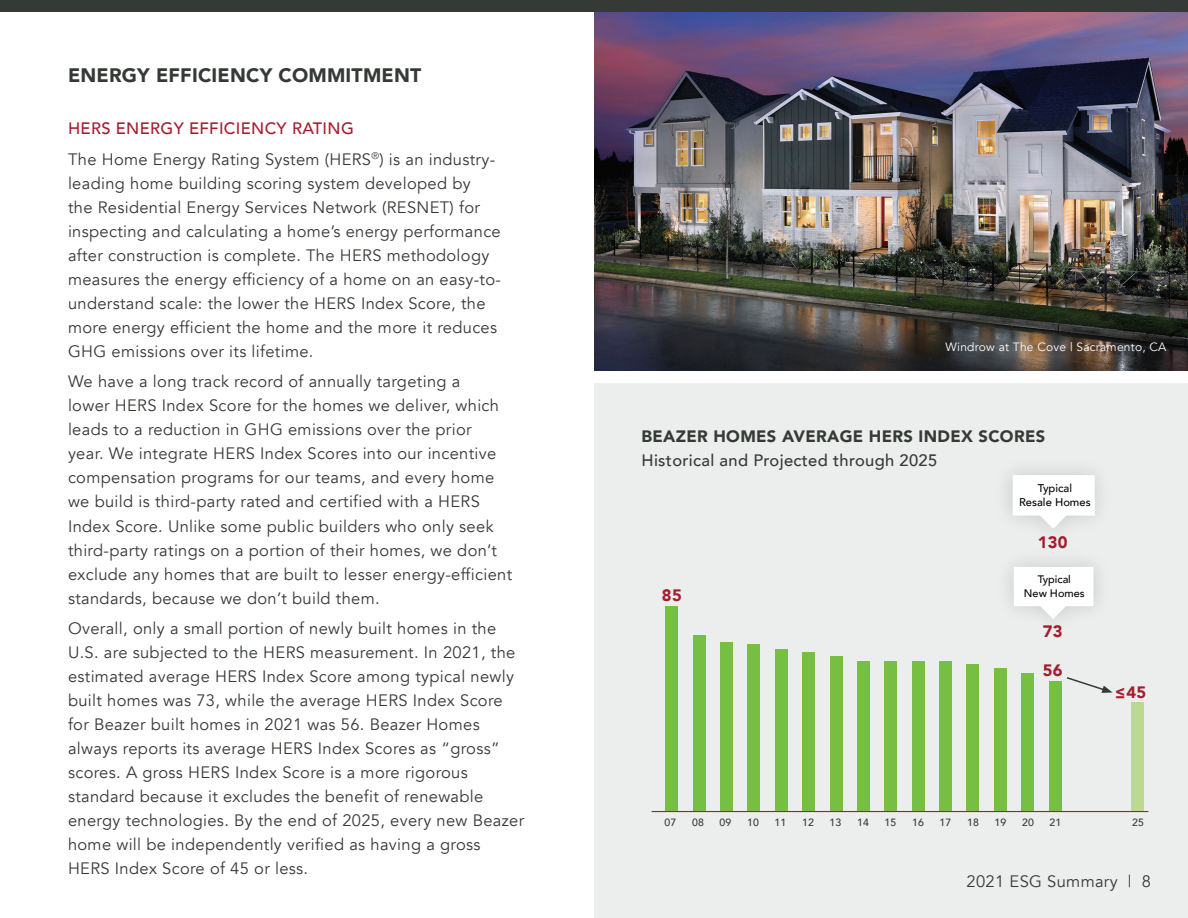
<style>
.page{position:relative;width:1188px;height:918px;background:#fff}
.page>*{position:absolute;margin:0;border:0;box-sizing:border-box;transform-origin:0 0}
.t1{font:900 19.5px "Avenir";letter-spacing:.01em;color:#363a36}
.t2{font:16.5px/24px "Avenir";letter-spacing:.02em;color:#363a36}
.t3{font:900 16.5px "Avenir";letter-spacing:.02em;color:#363a36}
.t4{font:500 16.5px "Avenir";letter-spacing:.02em;color:#363a36}
.t5{font:900 16.5px "Avenir";letter-spacing:.02em;color:#a51d2e}
.t6{font:12px "Avenir";letter-spacing:.02em;color:#fff}
.t7{font:500 11.25px/13.5px "Avenir";color:#040503;text-align:center}
.t8{font:500 10.95px/13px "Avenir";color:#040503;text-align:center}
.t9{font:500 10.5px "Avenir";letter-spacing:.02em;color:#363a36}
.s1{font-weight:500;color:#a51d2e}
</style>
<div class="page">
<img style="left:594px;top:11px;width:594px;height:359px">
<div style="left:594px;top:379px;width:594px;height:539px;background:#eceded"></div>
<hr style="left:652px;top:811px;width:496px;height:1px;background:#a51d2e">
<svg style="left:1066px;top:677px;width:47px;height:16px"></svg>
<div style="left:577px;top:374px;width:611px;height:9px;background:#fff"></div>
<div style="left:0;top:0;width:1188px;height:11px;background:#363a36"></div>
<div style="left:666px;top:607px;width:12px;height:204px;background:#77bf42"></div>
<div style="left:693px;top:635px;width:12px;height:176px;background:#77bf42"></div>
<div style="left:720px;top:643px;width:13px;height:168px;background:#77bf42"></div>
<div style="left:748px;top:645px;width:12px;height:166px;background:#77bf42"></div>
<div style="left:775px;top:650px;width:13px;height:161px;background:#77bf42"></div>
<div style="left:802px;top:652px;width:13px;height:159px;background:#77bf42"></div>
<div style="left:830px;top:657px;width:12px;height:154px;background:#77bf42"></div>
<div style="left:857px;top:662px;width:13px;height:149px;background:#77bf42"></div>
<div style="left:885px;top:662px;width:12px;height:149px;background:#77bf42"></div>
<div style="left:912px;top:662px;width:12px;height:149px;background:#77bf42"></div>
<div style="left:939px;top:662px;width:13px;height:149px;background:#77bf42"></div>
<div style="left:967px;top:664px;width:12px;height:147px;background:#77bf42"></div>
<div style="left:994px;top:669px;width:13px;height:142px;background:#77bf42"></div>
<div style="left:1021px;top:674px;width:13px;height:137px;background:#77bf42"></div>
<div style="left:1049px;top:681px;width:12px;height:130px;background:#77bf42"></div>
<div style="left:1131px;top:702px;width:13px;height:109px;background:#bbda90"></div>
<svg style="left:1014px;top:567px;width:80px;height:52px"></svg>
<svg style="left:1013px;top:475px;width:82px;height:54px"></svg>
<p class="t1" style="left:68px;top:59px;width:355px">ENERGY EFFICIENCY COMMITMENT</p>
<p class="t2" style="left:68px;top:113px;width:429px;line-height:30.8px"><span class="s1">HERS ENERGY EFFICIENCY RATING<br></span>The Home Energy Rating System (HERS<sup>®</sup>) is an industry-</p>
<p class="t2" style="left:68px;top:171px;width:434px">leading home building scoring system developed by<br>the Residential Energy Services Network (RESNET) for inspecting and calculating a home’s energy performance after construction is complete. The HERS methodology measures the energy efficiency of a home on an easy-to&shy;understand scale: the lower the HERS Index Score, the more energy efficient the home and the more it reduces GHG emissions over its lifetime.</p>
<p class="t2" style="left:68px;top:370px;width:446px">We have a long track record of annually targeting a<br>lower HERS Index Score for the homes we deliver, which leads to a reduction in GHG emissions over the prior<br>year. We integrate HERS Index Scores into our incentive compensation programs for our teams, and every home we build is third-party rated and certified with a HERS Index Score. Unlike some public builders who only seek third-party ratings on a portion of their homes, we don’t exclude any homes that are built to lesser energy-efficient standards, because we don’t build them.</p>
<p class="t2" style="left:68px;top:617px;width:458px">Overall, only a small portion of newly built homes in the U.S. are subjected to the HERS measurement. In 2021, the estimated average HERS Index Score among typical newly built homes was 73, while the average HERS Index Score for Beazer built homes in 2021 was 56. Beazer Homes always reports its average HERS Index Scores as “gross” scores. A gross HERS Index Score is a more rigorous standard because it excludes the benefit of renewable energy technologies. By the end of 2025, every new Beazer home will be independently verified as having a gross HERS Index Score of 45 or less.</p>
<p class="t6" style="left:945px;top:340px;width:223px">Windrow at The Cove | Sacramento, CA</p>
<p class="t3" style="left:641px;top:422px;width:405px">BEAZER HOMES AVERAGE HERS INDEX SCORES</p>
<p class="t4" style="left:641px;top:446px;width:297px">Historical and Projected through 2025</p>
<p class="t7" style="left:1019px;top:481px;width:73px">Typical<br>Resale Homes</p>
<p class="t5" style="left:662px;top:581px;width:21px">85</p>
<p class="t5" style="left:1038px;top:528px;width:31px">130</p>
<p class="t8" style="left:1024px;top:573px;width:62px">Typical<br>New Homes</p>
<p class="t5" style="left:1043px;top:617px;width:21px">73</p>
<p class="t5" style="left:1043px;top:657px;width:21px">56</p>
<p class="t5" style="left:1115px;top:678px;width:33px">≤45</p>
<p class="t9" style="left:665px;top:813px;width:13px">07</p>
<p class="t9" style="left:692px;top:813px;width:13px">08</p>
<p class="t9" style="left:720px;top:813px;width:13px">09</p>
<p class="t9" style="left:747px;top:813px;width:13px">10</p>
<p class="t9" style="left:775px;top:813px;width:13px">11</p>
<p class="t9" style="left:802px;top:813px;width:13px">12</p>
<p class="t9" style="left:830px;top:813px;width:13px">13</p>
<p class="t9" style="left:857px;top:813px;width:13px">14</p>
<p class="t9" style="left:885px;top:813px;width:13px">15</p>
<p class="t9" style="left:912px;top:813px;width:13px">16</p>
<p class="t9" style="left:940px;top:813px;width:13px">17</p>
<p class="t9" style="left:967px;top:813px;width:13px">18</p>
<p class="t9" style="left:995px;top:813px;width:13px">19</p>
<p class="t9" style="left:1022px;top:813px;width:13px">20</p>
<p class="t9" style="left:1050px;top:813px;width:13px">21</p>
<p class="t9" style="left:1132px;top:813px;width:13px">25</p>
<p class="t2" style="left:967px;top:870px;width:186px">2021 ESG Summary | 8</p>
</div>
